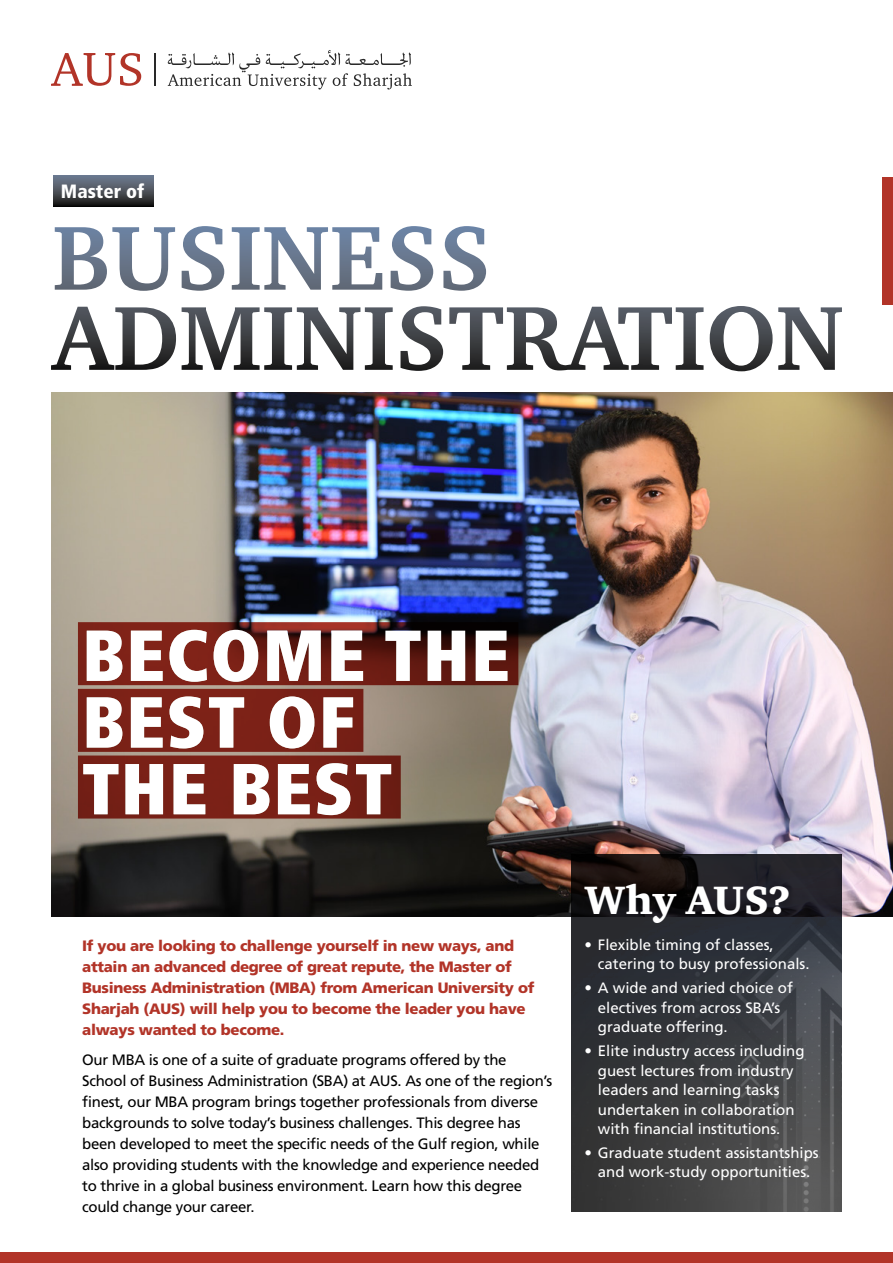
<style>
.page{position:relative;width:893px;height:1263px;background:#fff}
.page>*{position:absolute;margin:0;border:0;box-sizing:border-box;transform-origin:0 0}
.t1{font:900 condensed 72px/66.6px "Frutiger";letter-spacing:.02em;color:#fff}
.t2{font:900 40.65px "Charter ITC Pro";letter-spacing:-.005em;color:#fff}
.t3{font:900 condensed 19.2px "Frutiger";color:#fff}
.t4{font:15px/21px "Frutiger";letter-spacing:-.02em;color:#000}
.t5{font:15px/19.5px "Frutiger";color:#fff}
.t6{font:900 15px/21px "Frutiger";letter-spacing:-.02em;color:#b23428}
</style>
<div class="page">
<svg style="left:54px;top:176px;width:99px;height:31px;background:#454a53"></svg>
<img style="left:51px;top:392px;width:842px;height:524px">
<hr style="left:154px;top:53px;width:1px;height:33px;background:#292929">
<svg style="left:51px;top:53px;width:90px;height:33px"></svg>
<svg style="left:168px;top:50px;width:244px;height:40px"></svg>
<div style="left:0;top:1252px;width:893px;height:11px;background:#b23428"></div>
<div style="left:882px;top:177px;width:11px;height:128px;background:#b23428"></div>
<svg style="left:571px;top:855px;width:271px;height:356px;background:#35363a"></svg>
<svg style="left:51px;top:306px;width:791px;height:65px"></svg>
<svg style="left:182px;top:226px;width:304px;height:65px"></svg>
<svg style="left:78px;top:622px;width:440px;height:63px;background:#641b13"></svg>
<div style="left:78px;top:689px;width:285px;height:63px;background:#7b2117"></div>
<div style="left:78px;top:755px;width:323px;height:63px;background:linear-gradient(to right,#7a2117,#741f15)"></div>
<p class="t3" style="left:61px;top:179px;width:85px">Master of</p>
<h1 class="t1" style="left:82px;top:622px;width:429px">BECOME THE<br>BEST OF<br>THE BEST</h1>
<p class="t6" style="left:82px;top:936px;width:454px">If you are looking to challenge yourself in new ways, and attain an advanced degree of great repute, the Master of Business Administration (MBA) from American University of Sharjah (AUS) will help you to become the leader you have always wanted to become.</p>
<p class="t4" style="left:82px;top:1049px;width:472px">Our MBA is one of a suite of graduate programs offered by the School of Business Administration (SBA) at AUS. As one of the region’s finest, our MBA program brings together professionals from diverse backgrounds to solve today’s business challenges. This degree has been developed to meet the specific needs of the Gulf region, while also providing students with the knowledge and experience needed to thrive in a global business environment. Learn how this degree could change your career.</p>
<h2 class="t2" style="left:584px;top:875px;width:207px">Why AUS?</h2>
<p class="t5" style="left:598px;top:935px;width:213px;text-indent:-14px">• Flexible timing of classes, catering to busy professionals.</p>
<p class="t5" style="left:598px;top:978px;width:197px;text-indent:-14px">• A wide and varied choice of electives from across SBA’s graduate offering.</p>
<p class="t5" style="left:598px;top:1041px;width:208px;text-indent:-14px">• Elite industry access including guest lectures from industry leaders and learning tasks undertaken in collaboration with financial institutions.</p>
<p class="t5" style="left:584px;top:1143px;width:236px;text-align:center">• Graduate student assistantships and work-study opportunities.</p>
</div>
